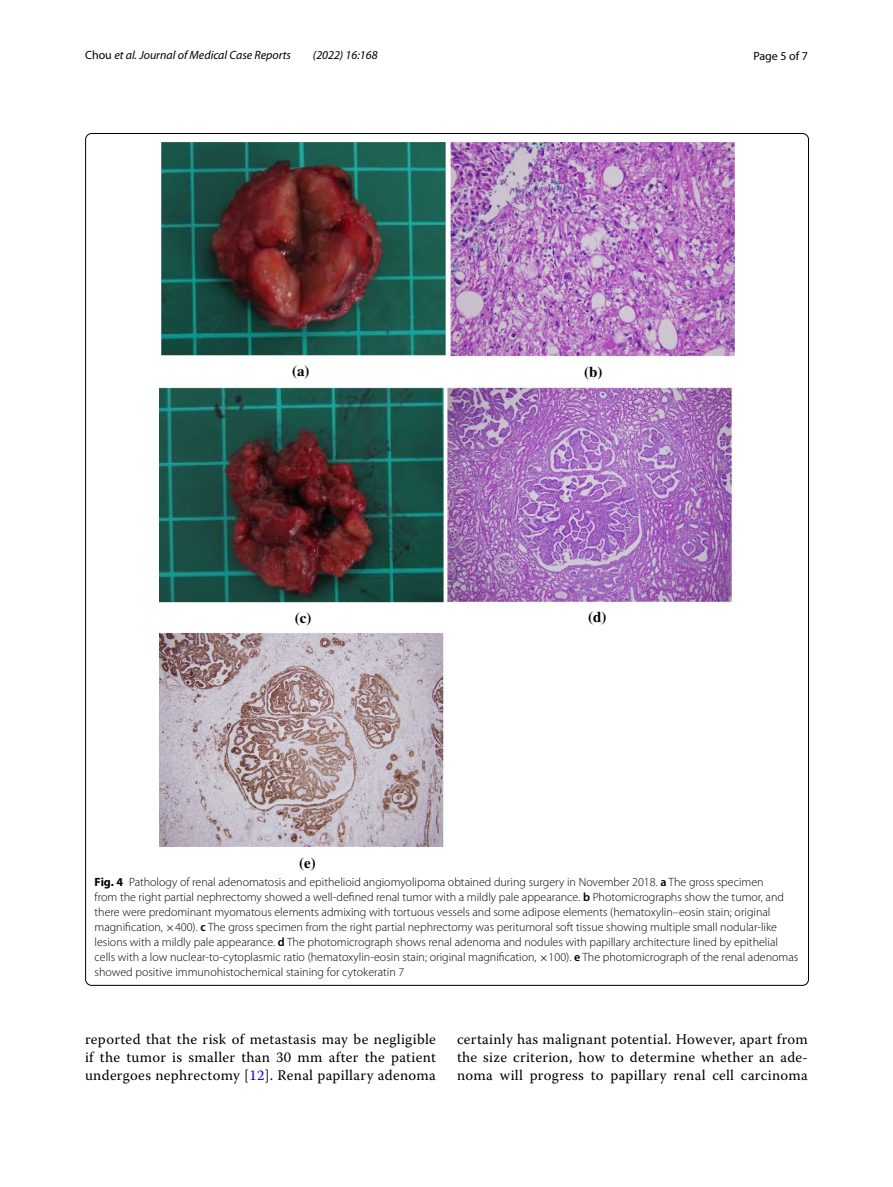
<style>
.page{position:relative;width:893px;height:1187px;background:#fff}
.page>*{position:absolute;margin:0;border:0;box-sizing:border-box;transform-origin:0 0}
.t1{font:15px "Times Bold 4";color:#000}
.t2{font:14.7px/18px "Warnock Pro";letter-spacing:.02em;color:#000;text-align:justify}
.t3{font:300 12px/15px "Myriad Pro";color:#000}
.t4{font:italic 12px "Myriad Pro";color:#000}
.t5{font:12px "Myriad Pro";color:#000}
.s1{font-style:normal}
.s2{font-weight:700}
.s3{font-weight:600}
.s4{font-family:"MTSY";font-weight:400}
.s5{color:#00f}
</style>
<div class="page">
<img style="left:160px;top:142px;width:574px;height:704px">
<p class="t4" style="left:85px;top:48px;width:208px"><span class="s1">Chou</span> et al. Journal of Medical Case Reports</p>
<p class="t4" style="left:313px;top:48px;width:66px">(2022) 16:168</p>
<p class="t5" style="left:753px;top:48px;width:56px">Page 5 of 7</p>
<p class="t1" style="left:292px;top:361px;width:19px">(a)</p>
<p class="t1" style="left:584px;top:362px;width:20px">(b)</p>
<p class="t1" style="left:295px;top:608px;width:18px">(c)</p>
<p class="t1" style="left:588px;top:608px;width:20px">(d)</p>
<p class="t1" style="left:299px;top:853px;width:18px">(e)</p>
<p class="t3" style="left:95px;top:874px;width:705px"><span class="s2">Fig. 4</span> Pathology of renal adenomatosis and epithelioid angiomyolipoma obtained during surgery in November 2018. <span class="s3">a</span> The gross specimen<br>from the right partial nephrectomy showed a well-defined renal tumor with a mildly pale appearance. <span class="s3">b</span> Photomicrographs show the tumor, and there were predominant myomatous elements admixing with tortuous vessels and some adipose elements (hematoxylin–eosin stain; original magnification, <span class="s4">×</span>400). <span class="s3">c</span> The gross specimen from the right partial nephrectomy was peritumoral soft tissue showing multiple small nodular-like lesions with a mildly pale appearance. <span class="s3">d</span> The photomicrograph shows renal adenoma and nodules with papillary architecture lined by epithelial cells with a low nuclear-to-cytoplasmic ratio (hematoxylin-eosin stain; original magnification, <span class="s4">×</span>100). <span class="s3">e</span> The photomicrograph of the renal adenomas showed positive immunohistochemical staining for cytokeratin 7</p>
<p class="t2" style="left:85px;top:1029px;width:352px">reported that the risk of metastasis may be negligible if the tumor is smaller than 30 mm after the patient undergoes nephrectomy [<span class="s5">12</span>]. Renal papillary adenoma</p>
<p class="t2" style="left:457px;top:1029px;width:352px">certainly has malignant potential. However, apart from the size criterion, how to determine whether an ade&shy;noma will progress to papillary renal cell carcinoma</p>
</div>
